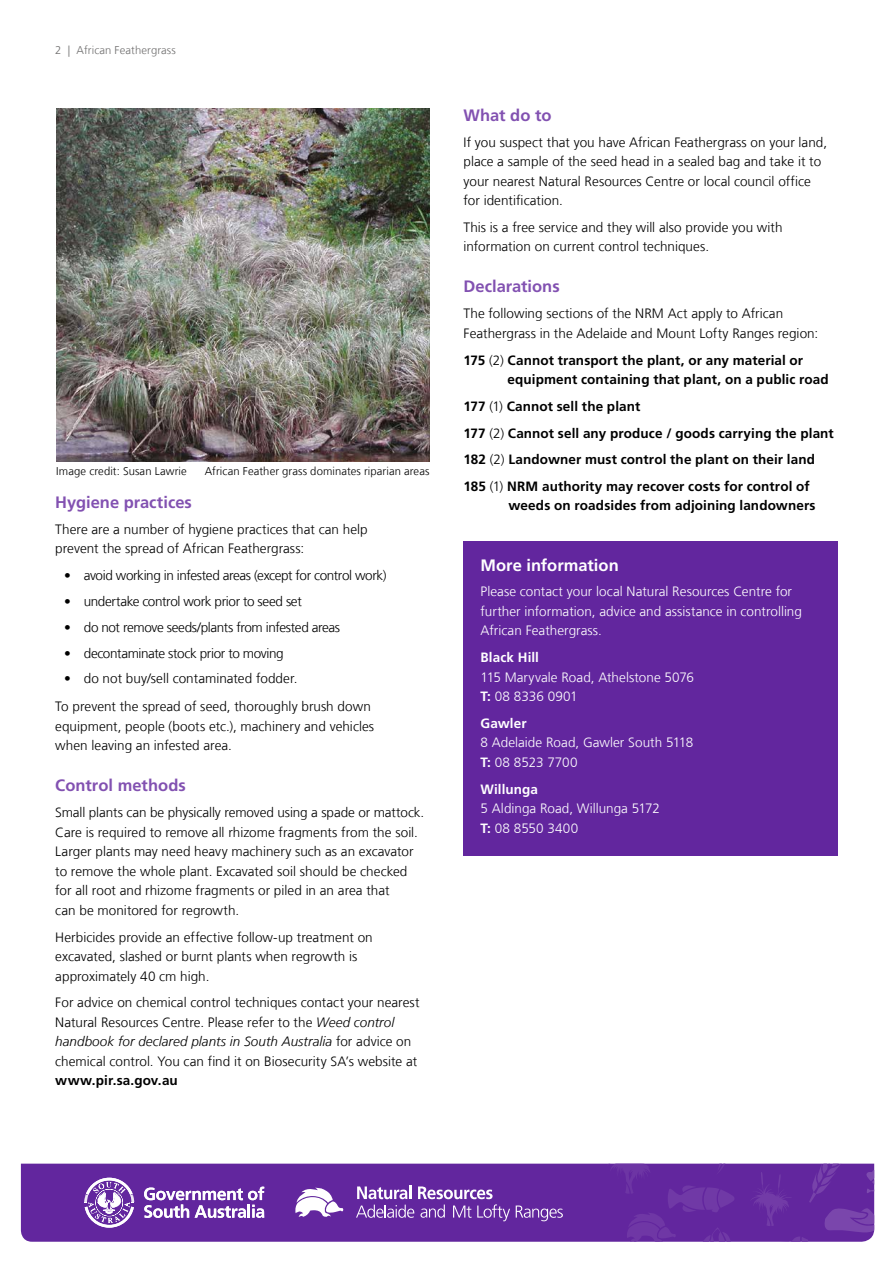
<style>
.page{position:relative;width:893px;height:1263px;background:#fff}
.page>*{position:absolute;margin:0;border:0;box-sizing:border-box;transform-origin:0 0}
.t1{font:700 16.5px "Frutiger LT Com";color:#8251b1}
.t2{font:700 16.5px "Frutiger LT Com";color:#fff}
.t3{font:300 13.5px/19.5px "Frutiger LT Com";color:#000}
.t4{font:700 13.5px/26.7px "Frutiger LT Com";letter-spacing:.01em;color:#000}
.t5{font:300 13.5px/19.5px "Frutiger LT Com";color:#fff}
.t6{font:300 13.5px "Frutiger LT Com";letter-spacing:-.03em;color:#000}
.t7{font:300 13.5px "Frutiger LT Com";letter-spacing:-.025em;color:#000}
.t8{font:700 13.5px "Frutiger LT Com";letter-spacing:.005em;color:#fff}
.t9{font:300 11.25px "Frutiger LT Com";letter-spacing:.01em;color:#000}
.t10{font:300 11.25px "Frutiger LT Com";letter-spacing:.01em;color:#706f6f}
.s1{font-style:italic}
.s2{font-weight:300}
.s3{font-weight:700}
</style>
<div class="page">
<div style="left:21px;top:1163px;width:721px;height:79px;background:#62269e"></div>
<svg style="left:607px;top:1163px;width:128px;height:79px;background:#662ca0"></svg>
<svg style="left:742px;top:1163px;width:132px;height:79px;background:#672da1"></svg>
<svg style="left:144px;top:1187px;width:120px;height:31px"></svg>
<svg style="left:84px;top:1178px;width:50px;height:49px"></svg>
<svg style="left:295px;top:1186px;width:49px;height:31px"></svg>
<svg style="left:516px;top:1205px;width:47px;height:16px"></svg>
<svg style="left:356px;top:1185px;width:154px;height:36px;background:#8455b2"></svg>
<img style="left:56px;top:108px;width:373px;height:353px">
<div style="left:463px;top:541px;width:375px;height:315px;background:#62269e"></div>
<p class="t10" style="left:55px;top:44px;width:122px">2 | African Feathergrass</p>
<p class="t9" style="left:56px;top:465px;width:132px">Image credit: Susan Lawrie</p>
<p class="t9" style="left:205px;top:465px;width:226px">African Feather grass dominates riparian areas</p>
<p class="t1" style="left:55px;top:492px;width:138px">Hygiene practices</p>
<p class="t3" style="left:55px;top:519px;width:314px">There are a number of hygiene practices that can help prevent the spread of African Feathergrass:</p>
<p class="t6" style="left:64px;top:567px;width:324px">• avoid working in infested areas (except for control work)</p>
<p class="t7" style="left:64px;top:593px;width:239px">• undertake control work prior to seed set</p>
<p class="t6" style="left:64px;top:619px;width:277px">• do not remove seeds/plants from infested areas</p>
<p class="t6" style="left:64px;top:645px;width:221px">• decontaminate stock prior to moving</p>
<p class="t3" style="left:55px;top:665px;width:317px;line-height:28px;text-indent:9px">• do not buy/sell contaminated fodder.<br>To prevent the spread of seed, thoroughly brush down</p>
<p class="t3" style="left:55px;top:717px;width:320px">equipment, people (boots etc.), machinery and vehicles when leaving an infested area.</p>
<p class="t1" style="left:55px;top:776px;width:132px">Control methods</p>
<p class="t3" style="left:55px;top:803px;width:370px">Small plants can be physically removed using a spade or mattock.<br>Care is required to remove all rhizome fragments from the soil.<br>Larger plants may need heavy machinery such as an excavator to remove the whole plant. Excavated soil should be checked for all root and rhizome fragments or piled in an area that<br>can be monitored for regrowth.</p>
<p class="t3" style="left:55px;top:927px;width:319px">Herbicides provide an effective follow-up treatment on excavated, slashed or burnt plants when regrowth is approximately 40 cm high.</p>
<p class="t3" style="left:55px;top:993px;width:366px">For advice on chemical control techniques contact your nearest Natural Resources Centre. Please refer to the <span class="s1">Weed control handbook for declared plants in South Australia</span> for advice on chemical control. You can find it on Biosecurity SA’s website at</p>
<p class="t4" style="left:55px;top:1067px;width:124px">www.pir.sa.gov.au</p>
<p class="t1" style="left:463px;top:105px;width:89px">What do to</p>
<p class="t3" style="left:463px;top:132px;width:365px">If you suspect that you have African Feathergrass on your land, place a sample of the seed head in a sealed bag and take it to your nearest Natural Resources Centre or local council office for identification.</p>
<p class="t3" style="left:463px;top:218px;width:321px">This is a free service and they will also provide you with information on current control techniques.</p>
<p class="t1" style="left:463px;top:277px;width:98px">Declarations</p>
<p class="t3" style="left:463px;top:304px;width:356px">The following sections of the NRM Act apply to African<br>Feathergrass in the Adelaide and Mount Lofty Ranges region:</p>
<p class="t4" style="left:508px;top:350px;width:323px;line-height:19.5px;text-indent:-44px">175 <span class="s2">(2)</span> Cannot transport the plant, or any material or equipment containing that plant, on a public road</p>
<p class="t4" style="left:463px;top:393px;width:372px">177 <span class="s2">(1)</span> Cannot sell the plant<br>177 <span class="s2">(2)</span> Cannot sell any produce / goods carrying the plant 182 <span class="s2">(2)</span> Landowner must control the plant on their land 185 <span class="s2">(1)</span> NRM authority may recover costs for control of</p>
<p class="t4" style="left:508px;top:492px;width:309px">weeds on roadsides from adjoining landowners</p>
<p class="t2" style="left:480px;top:555px;width:140px">More information</p>
<p class="t5" style="left:480px;top:582px;width:323px">Please contact your local Natural Resources Centre for further information, advice and assistance in controlling<br>African Feathergrass.</p>
<p class="t8" style="left:480px;top:649px;width:60px">Black Hill</p>
<p class="t5" style="left:480px;top:667px;width:215px">115 Maryvale Road, Athelstone 5076<br><span class="s3">T:</span> 08 8336 0901</p>
<p class="t8" style="left:480px;top:715px;width:48px">Gawler</p>
<p class="t5" style="left:480px;top:733px;width:214px">8 Adelaide Road, Gawler South 5118<br><span class="s3">T:</span> 08 8523 7700</p>
<p class="t8" style="left:480px;top:781px;width:59px">Willunga</p>
<p class="t5" style="left:480px;top:799px;width:181px">5 Aldinga Road, Willunga 5172<br><span class="s3">T:</span> 08 8550 3400</p>
</div>
